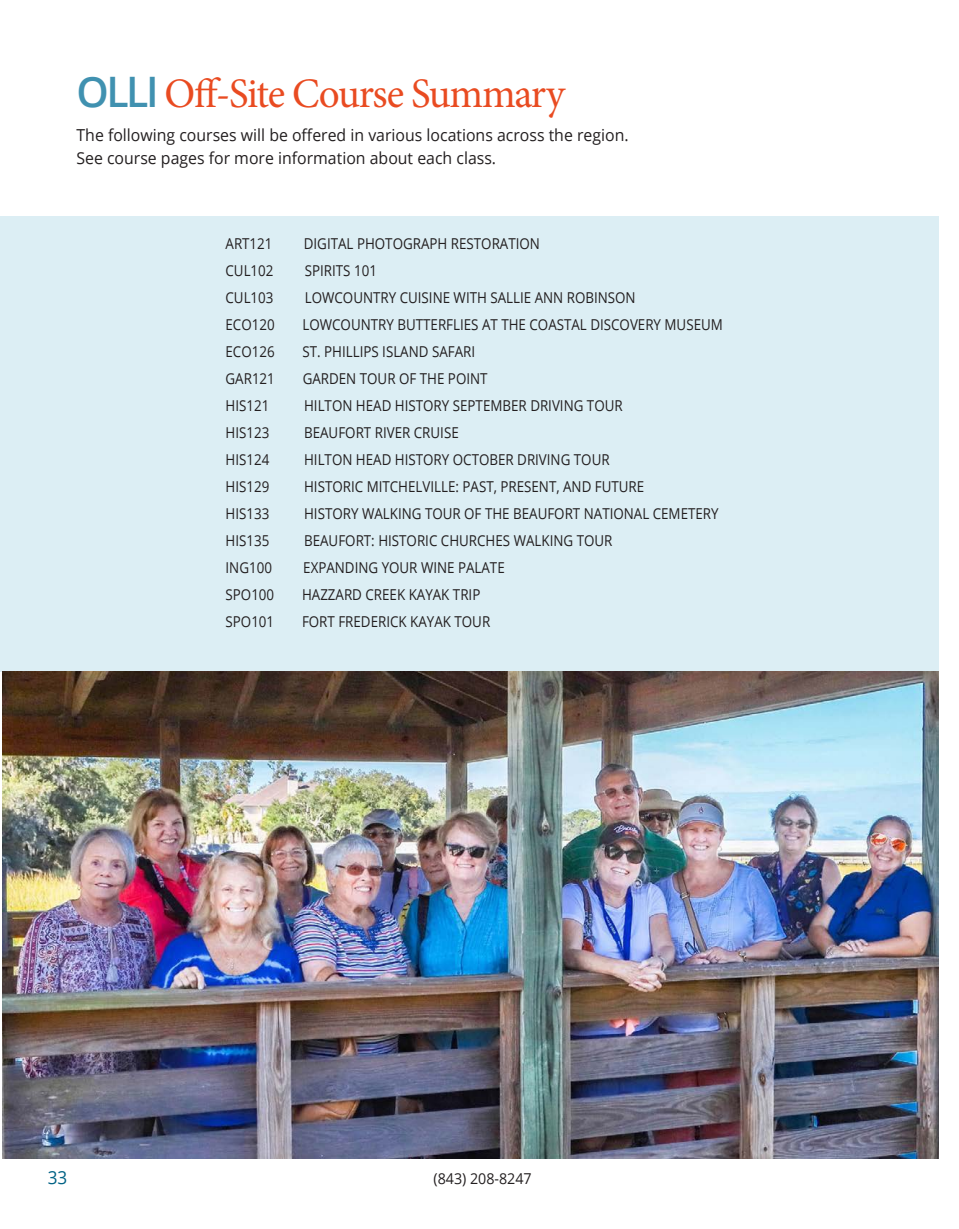
<style>
.page{position:relative;width:959px;height:1229px;background:#fff}
.page>*{position:absolute;margin:0;border:0;box-sizing:border-box;transform-origin:0 0}
.t1{font:42px "Minion Pro";letter-spacing:-.035em;color:#e94b21}
.t2{font:18px "Open Sans";color:#006285;scale:.95 1}
.t3{font:16.5px/22.5px "Open Sans";color:#231f20;scale:.96 1}
.t4{font:15px "Open Sans";color:#231f20;scale:.89 1}
.t5{font:15px "Open Sans";color:#231f20;scale:.95 1}
.s1{font-family:"Open Sans";font-weight:600;color:#4091b0}
</style>
<div class="page">
<div style="left:0;top:216px;width:938px;height:456px;background:#dceef4"></div>
<img style="left:3px;top:672px;width:935px;height:486px">
<p class="t1" style="left:76px;top:65px;width:490px"><span class="s1">OLLI</span> Off-Site Course Summary</p>
<p class="t3" style="left:76px;top:123px;width:576px">The following courses will be offered in various locations across the region.<br>See course pages for more information about each class.</p>
<p class="t4" style="left:225px;top:233px;width:54px">ART121</p>
<p class="t4" style="left:304px;top:233px;width:267px">DIGITAL PHOTOGRAPH RESTORATION</p>
<p class="t4" style="left:225px;top:260px;width:55px">CUL102</p>
<p class="t4" style="left:305px;top:260px;width:83px">SPIRITS 101</p>
<p class="t4" style="left:225px;top:287px;width:55px">CUL103</p>
<p class="t4" style="left:305px;top:287px;width:373px">LOWCOUNTRY CUISINE WITH SALLIE ANN ROBINSON</p>
<p class="t4" style="left:225px;top:314px;width:57px">ECO120</p>
<p class="t4" style="left:302px;top:314px;width:474px">LOWCOUNTRY BUTTERFLIES AT THE COASTAL DISCOVERY MUSEUM</p>
<p class="t4" style="left:225px;top:341px;width:57px">ECO126</p>
<p class="t4" style="left:302px;top:341px;width:195px">ST. PHILLIPS ISLAND SAFARI</p>
<p class="t4" style="left:225px;top:368px;width:57px">GAR121</p>
<p class="t4" style="left:303px;top:368px;width:209px">GARDEN TOUR OF THE POINT</p>
<p class="t4" style="left:225px;top:395px;width:51px">HIS121</p>
<p class="t4" style="left:304px;top:395px;width:359px">HILTON HEAD HISTORY SEPTEMBER DRIVING TOUR</p>
<p class="t4" style="left:225px;top:422px;width:51px">HIS123</p>
<p class="t4" style="left:304px;top:422px;width:175px">BEAUFORT RIVER CRUISE</p>
<p class="t4" style="left:225px;top:449px;width:51px">HIS124</p>
<p class="t4" style="left:304px;top:449px;width:345px">HILTON HEAD HISTORY OCTOBER DRIVING TOUR</p>
<p class="t4" style="left:225px;top:476px;width:51px">HIS129</p>
<p class="t4" style="left:304px;top:476px;width:384px">HISTORIC MITCHELVILLE: PAST, PRESENT, AND FUTURE</p>
<p class="t4" style="left:225px;top:503px;width:51px">HIS133</p>
<p class="t4" style="left:304px;top:503px;width:467px">HISTORY WALKING TOUR OF THE BEAUFORT NATIONAL CEMETERY</p>
<p class="t4" style="left:225px;top:530px;width:51px">HIS135</p>
<p class="t4" style="left:304px;top:530px;width:348px">BEAUFORT: HISTORIC CHURCHES WALKING TOUR</p>
<p class="t4" style="left:225px;top:557px;width:54px">ING100</p>
<p class="t4" style="left:303px;top:557px;width:228px">EXPANDING YOUR WINE PALATE</p>
<p class="t4" style="left:225px;top:584px;width:56px">SPO100</p>
<p class="t4" style="left:302px;top:584px;width:202px">HAZZARD CREEK KAYAK TRIP</p>
<p class="t4" style="left:225px;top:611px;width:56px">SPO101</p>
<p class="t4" style="left:302px;top:611px;width:213px">FORT FREDERICK KAYAK TOUR</p>
<p class="t2" style="left:48px;top:1165px;width:22px">33</p>
<p class="t5" style="left:433px;top:1168px;width:105px">(843) 208-8247</p>
</div>
